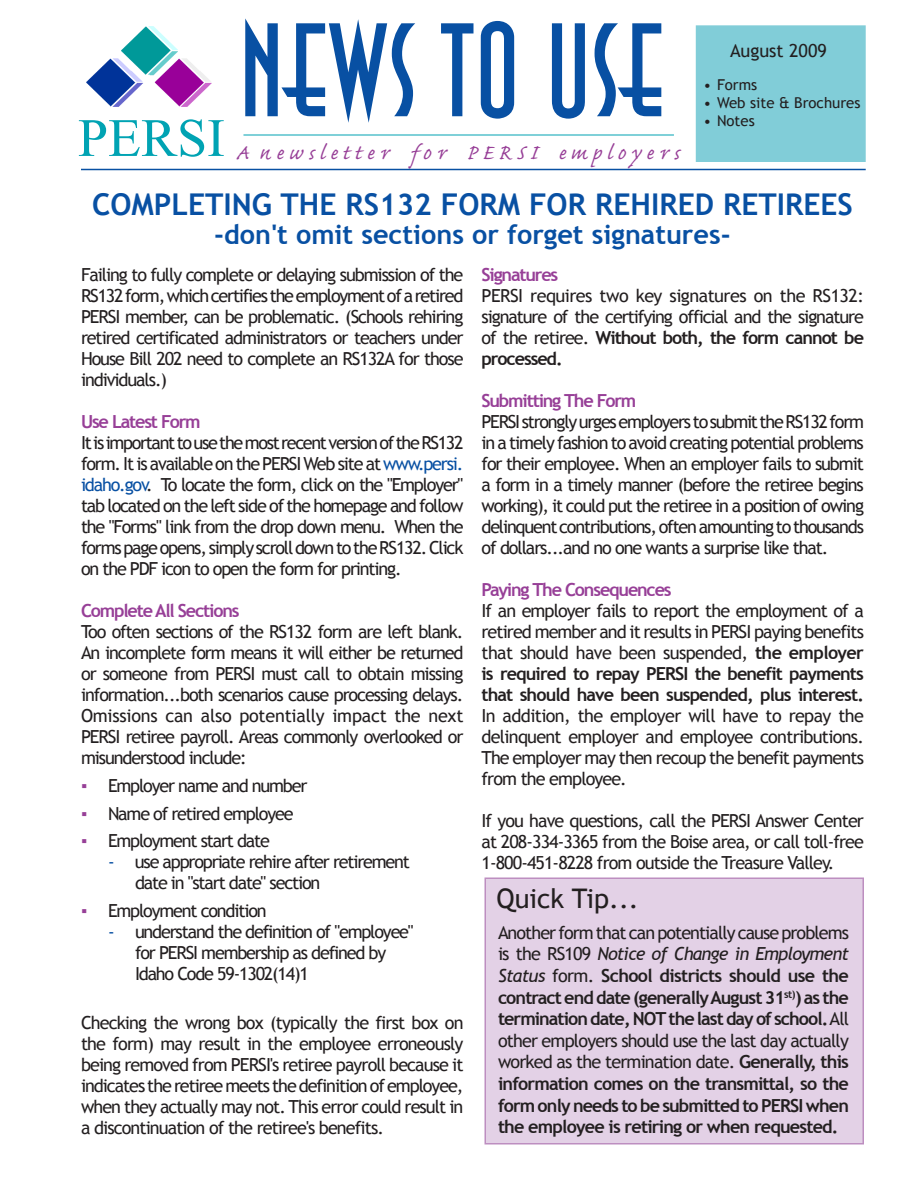
<style>
.page{position:relative;width:918px;height:1188px;background:#fff}
.page>*{position:absolute;margin:0;border:0;box-sizing:border-box;transform-origin:0 0}
.t1{font:132px "Anna";color:#0850a3}
.Newsletter_Body_Text{font:54px "Times New Roman";color:#00a3b3}
.t2{font:700 30px "Trebuchet MS";color:#0850a3}
.t3{font:700 27px "Trebuchet MS";color:#0850a3}
.t4{font:27px "Caflisch Script Pro";color:#973f97}
.Body_text{font:27px "Trebuchet MS";color:#231f20}
.Newsletter_Body_Text-2{font:18px/21px "Trebuchet MS";letter-spacing:-.06em;color:#231f20;text-align:justify}
.Body_text-2{font:700 18px/21.6px "Trebuchet MS";letter-spacing:-.045em;color:#231f20;text-align:justify}
.t5{font:700 18px "Trebuchet MS";letter-spacing:-.065em;color:#973f97}
.Newsletter_Body_Text-3{font:18px "Trebuchet MS";color:#231f20}
.t6{font:15px "Trebuchet MS";color:#231f20}
.s1{color:#0850a3}
.s2{color:#973f97}
.s3{font-weight:700}
.s4{font-weight:400}
.s5{font-weight:400;font-style:italic}
</style>
<div class="page">
<hr style="left:243px;top:135px;width:431px;height:1px;background:#00a3b3">
<hr style="left:81px;top:169px;width:785px;height:1px;background:#0850a3">
<div style="left:696px;top:25px;width:170px;height:137px;background:#81cdd8;border:2px solid #81cdd8"></div>
<img style="left:86px;top:26px;width:126px;height:81px">
<div style="left:484px;top:878px;width:380px;height:266px;background:#e3d1e6;border:2px solid #bd8ec0"></div>
<p class="Newsletter_Body_Text" style="left:78px;top:102px;width:149px">PERSI</p>
<p class="t1" style="left:238px;top:3px;width:428px">NEWS TO USE</p>
<p class="t4" style="left:236px;top:139px;width:445px">A n e w s l e t t e r f o r P E R S I e m p l o y e r s</p>
<p class="Newsletter_Body_Text-3" style="left:730px;top:40px;width:98px">August 2009</p>
<p class="t6" style="left:704px;top:76px;width:55px">• Forms</p>
<p class="t6" style="left:704px;top:94px;width:158px">• Web site &amp; Brochures</p>
<p class="t6" style="left:704px;top:112px;width:53px">• Notes</p>
<p class="t2" style="left:92px;top:186px;width:762px">COMPLETING THE RS132 FORM FOR REHIRED RETIREES</p>
<p class="t3" style="left:214px;top:217px;width:518px">-don't omit sections or forget signatures-</p>
<p class="Newsletter_Body_Text-2" style="left:81px;top:264px;width:384px">Failing to fully complete or delaying submission of the RS132 form, which certifies the employment of a retired PERSI member, can be problematic. (Schools rehiring retired certificated administrators or teachers under House Bill 202 need to complete an RS132A for those individuals.)</p>
<p class="t5" style="left:81px;top:410px;width:121px">Use Latest Form</p>
<p class="Newsletter_Body_Text-2" style="left:81px;top:432px;width:384px">ItisimportanttousethemostrecentversionoftheRS132 form. It is available on the PERSI Web site at <span class="s1">www.persi. idaho.gov</span>. To locate the form, click on the "Employer" tab located on the left side of the homepage and follow the "Forms" link from the drop down menu. When the forms page opens, simply scroll down to the RS132. Click on the PDF icon to open the form for printing.</p>
<p class="t5" style="left:81px;top:599px;width:160px">Complete All Sections</p>
<p class="Newsletter_Body_Text-2" style="left:81px;top:621px;width:384px">Too often sections of the RS132 form are left blank.<br>An incomplete form means it will either be returned or someone from PERSI must call to obtain missing information...both scenarios cause processing delays.<br>Omissions can also potentially impact the next PERSI retiree payroll. Areas commonly overlooked or misunderstood include:</p>
<p class="Newsletter_Body_Text-2" style="left:81px;top:775px;width:228px"><span class="s2">▪</span> Employer name and number</p>
<p class="Newsletter_Body_Text-2" style="left:81px;top:803px;width:214px"><span class="s2">▪</span> Name of retired employee</p>
<p class="Newsletter_Body_Text-2" style="left:81px;top:831px;width:191px"><span class="s2">▪</span> Employment start date</p>
<p class="Newsletter_Body_Text-2" style="left:135px;top:852px;width:277px;text-indent:-27px"><span class="s1">-</span> use appropriate rehire after retirement date in "start date" section</p>
<p class="Newsletter_Body_Text-2" style="left:81px;top:900px;width:187px"><span class="s2">▪</span> Employment condition</p>
<p class="Newsletter_Body_Text-2" style="left:135px;top:921px;width:280px;text-align:left;text-indent:-27px"><span class="s1">-</span> understand the definition of "employee" for PERSI membership as defined by<br>Idaho Code 59-1302(14)1</p>
<p class="Newsletter_Body_Text-2" style="left:81px;top:1012px;width:384px">Checking the wrong box (typically the first box on the form) may result in the employee erroneously being removed from PERSI's retiree payroll because it indicates the retiree meets the definition of employee, when they actually may not. This error could result in a discontinuation of the retiree's benefits.</p>
<p class="t5" style="left:482px;top:263px;width:78px">Signatures</p>
<p class="Newsletter_Body_Text-2" style="left:482px;top:285px;width:384px">PERSI requires two key signatures on the RS132: signature of the certifying official and the signature of the retiree. <span class="s3">Without both, the form cannot be processed.</span></p>
<p class="t5" style="left:482px;top:389px;width:156px">Submitting The Form</p>
<p class="Newsletter_Body_Text-2" style="left:482px;top:411px;width:384px">PERSI strongly urges employers to submit the RS132 form in a timely fashion to avoid creating potential problems for their employee. When an employer fails to submit a form in a timely manner (before the retiree begins working), it could put the retiree in a position of owing delinquent contributions, often amounting to thousands of dollars...and no one wants a surprise like that.</p>
<p class="t5" style="left:482px;top:578px;width:192px">Paying The Consequences</p>
<p class="Newsletter_Body_Text-2" style="left:482px;top:600px;width:384px">If an employer fails to report the employment of a retired member and it results in PERSI paying benefits that should have been suspended, <span class="s3">the employer is required to repay PERSI the benefit payments that should have been suspended, plus interest.<br></span>In addition, the employer will have to repay the delinquent employer and employee contributions.<br>The employer may then recoup the benefit payments from the employee.</p>
<p class="Newsletter_Body_Text-2" style="left:482px;top:810px;width:384px">If you have questions, call the PERSI Answer Center at 208-334-3365 from the Boise area, or call toll-free 1-800-451-8228 from outside the Treasure Valley.</p>
<p class="Body_text" style="left:496px;top:882px;width:144px">Quick Tip...</p>
<p class="Body_text-2" style="left:498px;top:922px;width:353px"><span class="s4">Another form that can potentially cause problems is the RS109</span> <span class="s5">Notice of Change in Employment Status</span> <span class="s4">form.</span> School districts should use the contract end date (generally August 31<sup>st)</sup>) as the termination date, NOT the last day of school.<span class="s4">All other employers should use the last day actually worked as the termination date.</span> Generally, this information comes on the transmittal, so the form only needs to be submitted to PERSI when the employee is retiring or when requested.</p>
</div>
